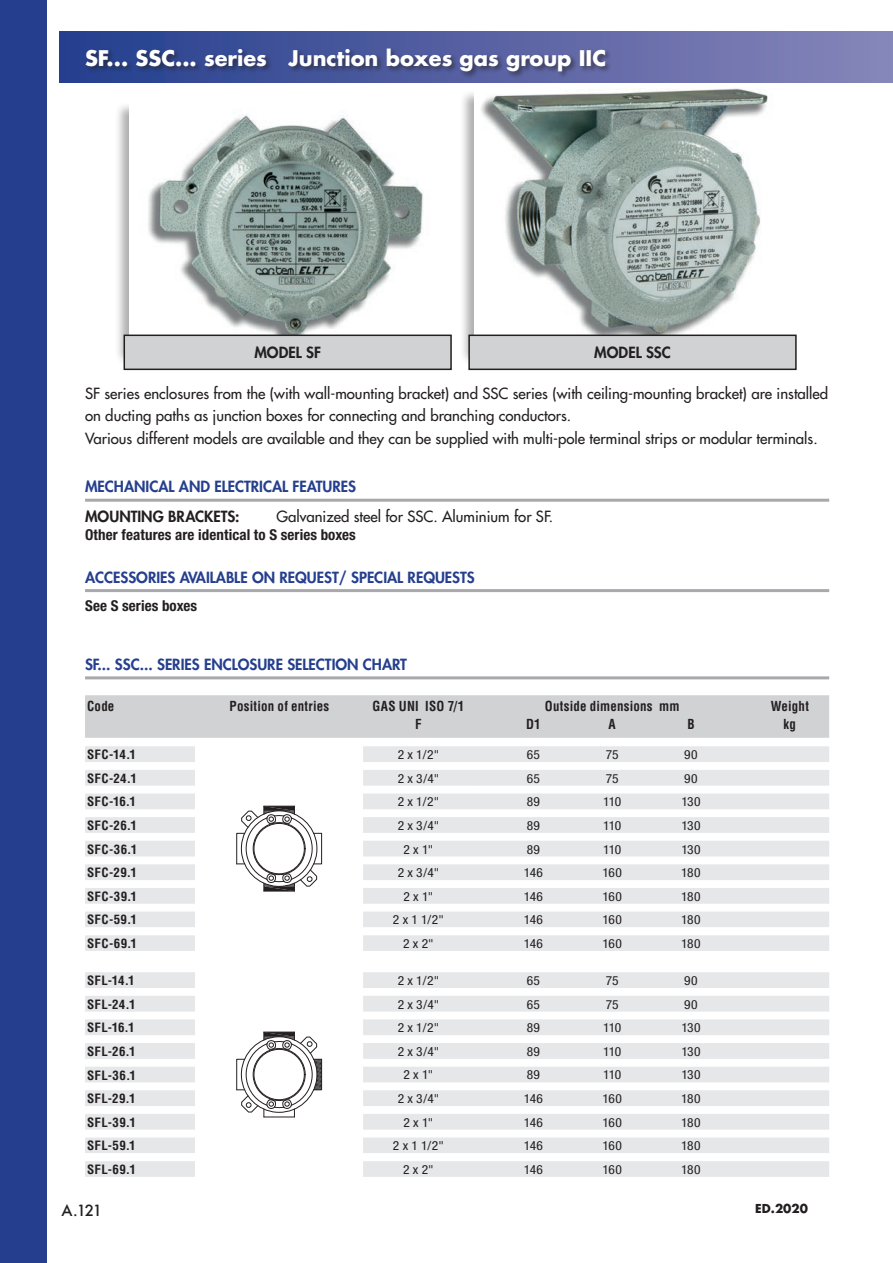
<style>
.page{position:relative;width:893px;height:1263px;background:#fff}
.page>*{position:absolute;margin:0;border:0;box-sizing:border-box;transform-origin:0 0}
.ITA_titolo_pagina{font:700 21px "Futura";color:#fff}
.ITA_testo_10pt{font:15px/22.5px "Futura";color:#231f20}
.ITA_testo_10pt_heavy{font:800 15px "Futura";color:#253f8e}
.ITA_testo_10pt-2{font:700 condensed 15px "Helvetica Neue LT Pro";letter-spacing:.005em;color:#231f20}
.ITA_testo_10pt-3{font:800 15px "Futura";color:#231f20}
.t1{font:500 15px "Futura";color:#231f20}
.t2{font:700 condensed 13.5px "Helvetica";letter-spacing:.015em;color:#231f20;scale:.96 1}
.t3{font:condensed 12.6px "Helvetica Neue";color:#231f20;scale:1.08 1}
.ITA_titolo_pagina-2{font:700 condensed 12.6px "Helvetica";letter-spacing:.025em;color:#231f20}
.t4{font:700 12px "Futura";color:#231f20}
</style>
<div class="page">
<div style="left:0;top:0;width:47px;height:1263px;background:#253f8e"></div>
<div style="left:60px;top:31px;width:833px;height:51px;background:linear-gradient(to right,#243e8d,#8885b9)"></div>
<div style="left:84px;top:47px;width:529px;height:32px;background:#231f20;opacity:.6"></div>
<div style="left:114px;top:102px;width:332px;height:264px;background:#231f20;opacity:.36"></div>
<img style="left:130px;top:102px;width:316px;height:233px">
<div style="left:459px;top:90px;width:332px;height:276px;background:#231f20;opacity:.36"></div>
<img style="left:475px;top:88px;width:315px;height:247px">
<div style="left:124px;top:335px;width:327px;height:34px;background:#d1d2d4"></div>
<div style="left:124px;top:335px;width:328px;height:35px;border:2px solid #231f20"></div>
<div style="left:469px;top:335px;width:327px;height:34px;background:#d1d2d4"></div>
<div style="left:468px;top:335px;width:329px;height:35px;border:2px solid #231f20"></div>
<svg style="left:85px;top:746px;width:744px;height:205px;fill:#e6e7e9"></svg>
<div style="left:196px;top:746px;width:167px;height:205px;background:#fff"></div>
<svg style="left:85px;top:927px;width:744px;height:8px"></svg>
<hr style="left:264px;top:891px;width:30px;height:1px;background:#231f20">
<svg style="left:237px;top:806px;width:85px;height:85px"></svg>
<svg style="left:85px;top:972px;width:744px;height:205px;fill:#e6e7e9"></svg>
<div style="left:196px;top:972px;width:167px;height:205px;background:#fff"></div>
<svg style="left:85px;top:1153px;width:744px;height:8px"></svg>
<hr style="left:264px;top:1117px;width:30px;height:1px;background:#231f20">
<svg style="left:237px;top:1032px;width:85px;height:85px"></svg>
<div style="left:85px;top:695px;width:744px;height:43px;background:#d1d2d4"></div>
<hr style="left:85px;top:676px;width:744px;height:3px;background:#a8a9ad">
<hr style="left:85px;top:499px;width:744px;height:3px;background:#a8a9ad">
<hr style="left:85px;top:589px;width:744px;height:3px;background:#a8a9ad">
<p class="ITA_titolo_pagina" style="left:85px;top:43px;width:523px">SF... SSC... series Junction boxes gas group IIC</p>
<p class="ITA_testo_10pt-3" style="left:254px;top:343px;width:68px">MODEL SF</p>
<p class="ITA_testo_10pt-3" style="left:594px;top:343px;width:78px">MODEL SSC</p>
<p class="ITA_testo_10pt" style="left:85px;top:382px;width:745px">SF series enclosures from the (with wall-mounting bracket) and SSC series (with ceiling-mounting bracket) are installed on ducting paths as junction boxes for connecting and branching conductors.</p>
<p class="ITA_testo_10pt" style="left:85px;top:427px;width:734px">Various different models are available and they can be supplied with multi-pole terminal strips or modular terminals.</p>
<p class="ITA_testo_10pt_heavy" style="left:85px;top:477px;width:272px">MECHANICAL AND ELECTRICAL FEATURES</p>
<p class="ITA_testo_10pt-3" style="left:85px;top:506px;width:156px">MOUNTING BRACKETS:</p>
<p class="ITA_testo_10pt" style="left:276px;top:505px;width:278px">Galvanized steel for SSC. Aluminium for SF.</p>
<p class="ITA_testo_10pt-2" style="left:85px;top:526px;width:272px">Other features are identical to S series boxes</p>
<p class="ITA_testo_10pt_heavy" style="left:85px;top:567px;width:391px">ACCESSORIES AVAILABLE ON REQUEST/ SPECIAL REQUESTS</p>
<p class="ITA_testo_10pt-2" style="left:85px;top:597px;width:114px">See S series boxes</p>
<p class="ITA_testo_10pt_heavy" style="left:85px;top:654px;width:323px">SF... SSC... SERIES ENCLOSURE SELECTION CHART</p>
<p class="t2" style="left:87px;top:698px;width:30px">Code</p>
<p class="t2" style="left:230px;top:698px;width:105px">Position of entries</p>
<p class="t2" style="left:373px;top:698px;width:97px">GAS UNI ISO 7/1</p>
<p class="t2" style="left:545px;top:698px;width:142px">Outside dimensions mm</p>
<p class="t2" style="left:771px;top:698px;width:41px">Weight</p>
<p class="t2" style="left:415px;top:716px;width:8px">F</p>
<p class="t2" style="left:526px;top:716px;width:17px">D1</p>
<p class="t2" style="left:609px;top:716px;width:9px">A</p>
<p class="t2" style="left:687px;top:716px;width:9px">B</p>
<p class="t2" style="left:784px;top:716px;width:14px">kg</p>
<p class="ITA_titolo_pagina-2" style="left:87px;top:747px;width:50px">SFC-14.1</p>
<p class="t3" style="left:398px;top:747px;width:40px">2 x 1/2"</p>
<p class="t3" style="left:527px;top:747px;width:14px">65</p>
<p class="t3" style="left:606px;top:747px;width:14px">75</p>
<p class="t3" style="left:684px;top:747px;width:14px">90</p>
<p class="ITA_titolo_pagina-2" style="left:87px;top:770px;width:51px">SFC-24.1</p>
<p class="t3" style="left:398px;top:771px;width:40px">2 x 3/4"</p>
<p class="t3" style="left:527px;top:771px;width:14px">65</p>
<p class="t3" style="left:606px;top:771px;width:14px">75</p>
<p class="t3" style="left:684px;top:771px;width:14px">90</p>
<p class="ITA_titolo_pagina-2" style="left:87px;top:794px;width:50px">SFC-16.1</p>
<p class="t3" style="left:398px;top:794px;width:40px">2 x 1/2"</p>
<p class="t3" style="left:527px;top:794px;width:14px">89</p>
<p class="t3" style="left:603px;top:794px;width:18px">110</p>
<p class="t3" style="left:681px;top:794px;width:19px">130</p>
<p class="ITA_titolo_pagina-2" style="left:87px;top:817px;width:51px">SFC-26.1</p>
<p class="t3" style="left:398px;top:818px;width:40px">2 x 3/4"</p>
<p class="t3" style="left:527px;top:818px;width:14px">89</p>
<p class="t3" style="left:603px;top:818px;width:18px">110</p>
<p class="t3" style="left:681px;top:818px;width:19px">130</p>
<p class="ITA_titolo_pagina-2" style="left:87px;top:841px;width:52px">SFC-36.1</p>
<p class="t3" style="left:404px;top:842px;width:29px">2 x 1"</p>
<p class="t3" style="left:527px;top:842px;width:14px">89</p>
<p class="t3" style="left:603px;top:842px;width:18px">110</p>
<p class="t3" style="left:681px;top:842px;width:19px">130</p>
<p class="ITA_titolo_pagina-2" style="left:87px;top:865px;width:51px">SFC-29.1</p>
<p class="t3" style="left:398px;top:865px;width:40px">2 x 3/4"</p>
<p class="t3" style="left:524px;top:865px;width:19px">146</p>
<p class="t3" style="left:602px;top:865px;width:19px">160</p>
<p class="t3" style="left:681px;top:865px;width:19px">180</p>
<p class="ITA_titolo_pagina-2" style="left:87px;top:888px;width:51px">SFC-39.1</p>
<p class="t3" style="left:404px;top:889px;width:29px">2 x 1"</p>
<p class="t3" style="left:524px;top:889px;width:19px">146</p>
<p class="t3" style="left:602px;top:889px;width:19px">160</p>
<p class="t3" style="left:681px;top:889px;width:19px">180</p>
<p class="ITA_titolo_pagina-2" style="left:87px;top:912px;width:51px">SFC-59.1</p>
<p class="t3" style="left:393px;top:913px;width:49px">2 x 1 1/2"</p>
<p class="t3" style="left:524px;top:913px;width:19px">146</p>
<p class="t3" style="left:602px;top:913px;width:19px">160</p>
<p class="t3" style="left:681px;top:913px;width:19px">180</p>
<p class="ITA_titolo_pagina-2" style="left:87px;top:935px;width:51px">SFC-69.1</p>
<p class="t3" style="left:403px;top:936px;width:30px">2 x 2"</p>
<p class="t3" style="left:524px;top:936px;width:19px">146</p>
<p class="t3" style="left:602px;top:936px;width:19px">160</p>
<p class="t3" style="left:681px;top:936px;width:19px">180</p>
<p class="ITA_titolo_pagina-2" style="left:87px;top:972px;width:49px">SFL-14.1</p>
<p class="t3" style="left:398px;top:973px;width:40px">2 x 1/2"</p>
<p class="t3" style="left:527px;top:973px;width:14px">65</p>
<p class="t3" style="left:606px;top:973px;width:14px">75</p>
<p class="t3" style="left:684px;top:973px;width:14px">90</p>
<p class="ITA_titolo_pagina-2" style="left:87px;top:996px;width:50px">SFL-24.1</p>
<p class="t3" style="left:398px;top:997px;width:40px">2 x 3/4"</p>
<p class="t3" style="left:527px;top:997px;width:14px">65</p>
<p class="t3" style="left:606px;top:997px;width:14px">75</p>
<p class="t3" style="left:684px;top:997px;width:14px">90</p>
<p class="ITA_titolo_pagina-2" style="left:87px;top:1020px;width:49px">SFL-16.1</p>
<p class="t3" style="left:398px;top:1020px;width:40px">2 x 1/2"</p>
<p class="t3" style="left:527px;top:1020px;width:14px">89</p>
<p class="t3" style="left:603px;top:1020px;width:18px">110</p>
<p class="t3" style="left:681px;top:1020px;width:19px">130</p>
<p class="ITA_titolo_pagina-2" style="left:87px;top:1043px;width:50px">SFL-26.1</p>
<p class="t3" style="left:398px;top:1044px;width:40px">2 x 3/4"</p>
<p class="t3" style="left:527px;top:1044px;width:14px">89</p>
<p class="t3" style="left:603px;top:1044px;width:18px">110</p>
<p class="t3" style="left:681px;top:1044px;width:19px">130</p>
<p class="ITA_titolo_pagina-2" style="left:87px;top:1067px;width:50px">SFL-36.1</p>
<p class="t3" style="left:404px;top:1068px;width:29px">2 x 1"</p>
<p class="t3" style="left:527px;top:1068px;width:14px">89</p>
<p class="t3" style="left:603px;top:1068px;width:18px">110</p>
<p class="t3" style="left:681px;top:1068px;width:19px">130</p>
<p class="ITA_titolo_pagina-2" style="left:87px;top:1091px;width:50px">SFL-29.1</p>
<p class="t3" style="left:398px;top:1091px;width:40px">2 x 3/4"</p>
<p class="t3" style="left:524px;top:1091px;width:19px">146</p>
<p class="t3" style="left:602px;top:1091px;width:19px">160</p>
<p class="t3" style="left:681px;top:1091px;width:19px">180</p>
<p class="ITA_titolo_pagina-2" style="left:87px;top:1114px;width:50px">SFL-39.1</p>
<p class="t3" style="left:404px;top:1115px;width:29px">2 x 1"</p>
<p class="t3" style="left:524px;top:1115px;width:19px">146</p>
<p class="t3" style="left:602px;top:1115px;width:19px">160</p>
<p class="t3" style="left:681px;top:1115px;width:19px">180</p>
<p class="ITA_titolo_pagina-2" style="left:87px;top:1138px;width:50px">SFL-59.1</p>
<p class="t3" style="left:393px;top:1138px;width:49px">2 x 1 1/2"</p>
<p class="t3" style="left:524px;top:1138px;width:19px">146</p>
<p class="t3" style="left:602px;top:1138px;width:19px">160</p>
<p class="t3" style="left:681px;top:1138px;width:19px">180</p>
<p class="ITA_titolo_pagina-2" style="left:87px;top:1161px;width:50px">SFL-69.1</p>
<p class="t3" style="left:403px;top:1162px;width:30px">2 x 2"</p>
<p class="t3" style="left:524px;top:1162px;width:19px">146</p>
<p class="t3" style="left:602px;top:1162px;width:19px">160</p>
<p class="t3" style="left:681px;top:1162px;width:19px">180</p>
<p class="t1" style="left:62px;top:1200px;width:42px">A.121</p>
<p class="t4" style="left:755px;top:1200px;width:54px">ED.2020</p>
</div>
